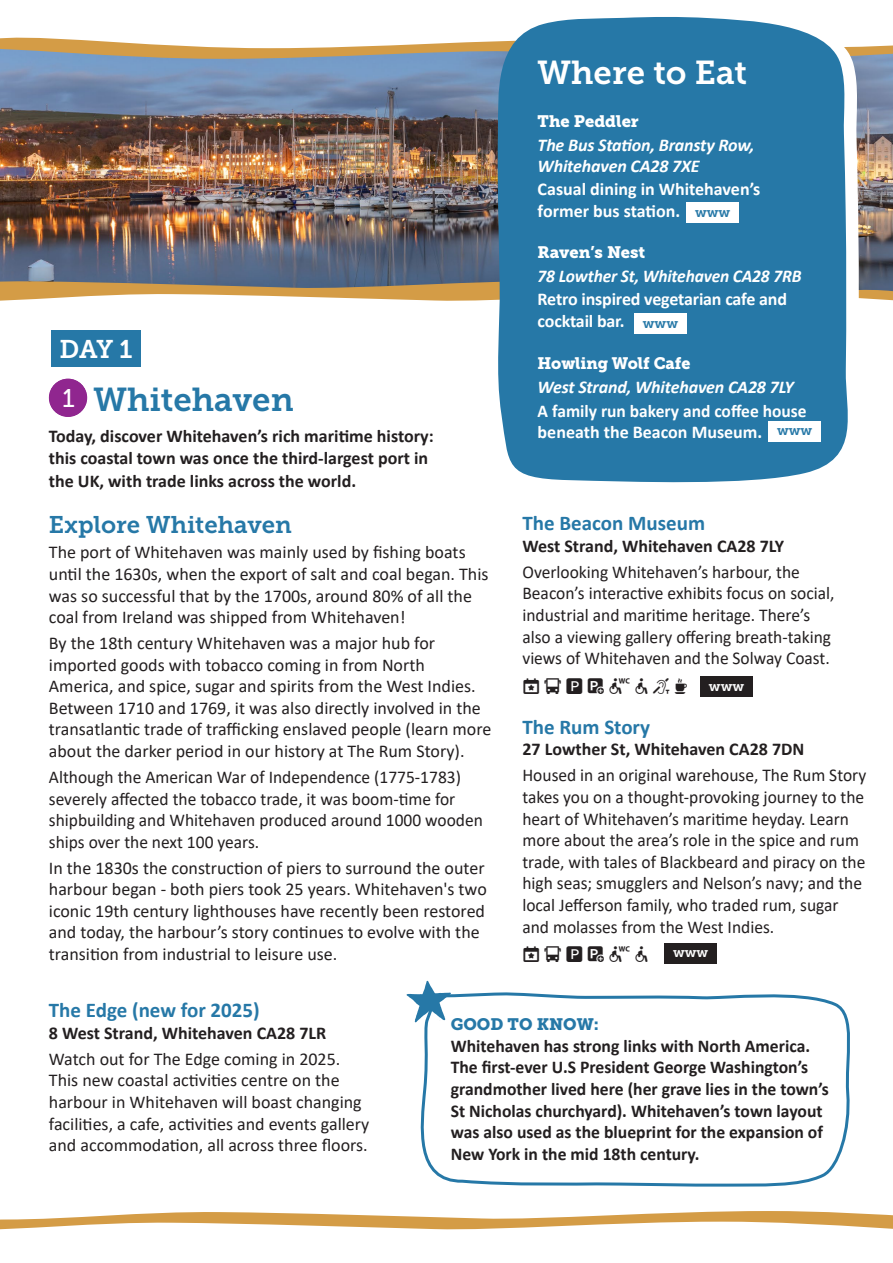
<style>
.page{position:relative;width:893px;height:1263px;background:#fff}
.page>*{position:absolute;margin:0;border:0;box-sizing:border-box;transform-origin:0 0}
.Days_-_Title{font:33px "Museo Slab 700";color:#2678a7}
.Pullout_-_Title{font:33px "Museo Slab 700";color:#fff}
.Days_-_Day_1__2__3_etc{font:25.5px "Museo Slab 700";color:#fff}
.t1{font:25.5px "Museo Slab 500";color:#fff}
.Subheading{font:24px "Museo Slab 700";color:#2678a7}
.Days_-_Symbols{font:22.5px "Tourism Font 2024";letter-spacing:.15em;color:#231f20}
.Days_-_Venue_Name{font:700 21px "Calibri";color:#2678a7}
.Days_-_Body_Text{font:18px/21.6px "Calibri";color:#231f20}
.Top_Tip_-_Body_Text{font:700 18px/21.6px "Calibri";color:#231f20}
.Days_-_Intro{font:700 18px/22.5px "Calibri";color:#231f20}
.Pullout_-_Venue_Address{font:italic 700 18px/21px "Calibri";letter-spacing:-.01em;color:#fff}
.Pullout_-_Venue_Body_Text{font:700 18px/21px "Calibri";color:#fff}
.Pullout_-_Body_Text{font:700 18px/21.9px "Calibri";color:#fff}
.Pullout_-_Venue_Address-2{font:700 18px/21.9px "Calibri";letter-spacing:-.01em;color:#fff}
.Days_-_Venue_Address{font:700 18px "Calibri";color:#231f20}
.Pullout_-_Venue_Name_2__no_symbols{font:16.5px "Museo Slab 900";letter-spacing:-.005em;color:#fff}
.Top_Tip_-_Body_Text-2{font:16.5px "Museo Slab 900";color:#2678a7}
.Days_-_Day_1__2__3_etc-2{font:13.5px "Museo Slab 700";color:#2678a7}
.Days_-_Day_1__2__3_etc-3{font:13.5px "Museo Slab 700";color:#fff}
</style>
<div class="page">
<img style="left:864px;top:59px;width:29px;height:221px">
<img style="left:0;top:59px;width:494px;height:221px">
<svg style="left:0;top:1211px;width:893px;height:11px;fill:#d49c46"></svg>
<svg style="left:0;top:1222px;width:893px;height:8px"></svg>
<svg style="left:0;top:280px;width:893px;height:13px;background:#a1865c"></svg>
<svg style="left:0;top:293px;width:893px;height:8px"></svg>
<svg style="left:0;top:48px;width:893px;height:11px;background:#b19b74"></svg>
<svg style="left:0;top:37px;width:893px;height:11px"></svg>
<div style="left:51px;top:330px;width:90px;height:37px;background:#2678a7"></div>
<div style="left:49px;top:379px;width:38px;height:38px;background:#90268f;border-radius:50%"></div>
<svg style="left:494px;top:17px;width:368px;height:466px;background:#3781ac"></svg>
<div style="left:686px;top:202px;width:53px;height:21px;background:#fff"></div>
<div style="left:634px;top:313px;width:52px;height:21px;background:#fff"></div>
<div style="left:769px;top:421px;width:52px;height:21px;background:#fff"></div>
<svg style="left:415px;top:992px;width:435px;height:195px"></svg>
<svg style="left:463px;top:999px;width:5px;height:3px"></svg>
<svg style="left:406px;top:981px;width:45px;height:41px"></svg>
<div style="left:700px;top:676px;width:53px;height:21px;background:#231f20"></div>
<div style="left:665px;top:943px;width:52px;height:20px;background:#231f20"></div>
<p class="Days_-_Day_1__2__3_etc" style="left:60px;top:335px;width:74px">DAY 1</p>
<p class="t1" style="left:62px;top:384px;width:14px">1</p>
<p class="Days_-_Title" style="left:94px;top:381px;width:202px">Whitehaven</p>
<p class="Days_-_Intro" style="left:49px;top:424px;width:386px">Today, discover Whitehaven’s rich maritime history: this coastal town was once the third-largest port in the UK, with trade links across the world.</p>
<p class="Subheading" style="left:49px;top:511px;width:244px">Explore Whitehaven</p>
<p class="Days_-_Body_Text" style="left:49px;top:541px;width:441px">The port of Whitehaven was mainly used by fishing boats until the 1630s, when the export of salt and coal began. This was so successful that by the 1700s, around 80% of all the coal from Ireland was shipped from Whitehaven!</p>
<p class="Days_-_Body_Text" style="left:49px;top:632px;width:444px">By the 18th century Whitehaven was a major hub for imported goods with tobacco coming in from North America, and spice, sugar and spirits from the West Indies.<br>Between 1710 and 1769, it was also directly involved in the transatlantic trade of trafficking enslaved people (learn more about the darker period in our history at The Rum Story).</p>
<p class="Days_-_Body_Text" style="left:49px;top:766px;width:436px">Although the American War of Independence (1775-1783) severely affected the tobacco trade, it was boom-time for shipbuilding and Whitehaven produced around 1000 wooden ships over the next 100 years.</p>
<p class="Days_-_Body_Text" style="left:49px;top:856px;width:439px">In the 1830s the construction of piers to surround the outer harbour began - both piers took 25 years. Whitehaven's two iconic 19th century lighthouses have recently been restored and today, the harbour’s story continues to evolve with the transition from industrial to leisure use.</p>
<p class="Pullout_-_Title" style="left:538px;top:53px;width:211px">Where to Eat</p>
<p class="Pullout_-_Venue_Name_2__no_symbols" style="left:538px;top:112px;width:103px">The Peddler</p>
<p class="Pullout_-_Venue_Address" style="left:538px;top:134px;width:218px">The Bus Station, Bransty Row,<br>Whitehaven CA28 7XE</p>
<p class="Pullout_-_Body_Text" style="left:538px;top:178px;width:224px">Casual dining in Whitehaven’s former bus station.</p>
<p class="Days_-_Day_1__2__3_etc-2" style="left:695px;top:204px;width:37px">www</p>
<p class="Pullout_-_Venue_Name_2__no_symbols" style="left:538px;top:242px;width:109px">Raven’s Nest</p>
<p class="Pullout_-_Venue_Address" style="left:538px;top:265px;width:265px">78 Lowther St, Whitehaven CA28 7RB</p>
<p class="Pullout_-_Venue_Address-2" style="left:538px;top:288px;width:251px">Retro inspired vegetarian cafe and cocktail bar.</p>
<p class="Days_-_Day_1__2__3_etc-2" style="left:643px;top:315px;width:37px">www</p>
<p class="Pullout_-_Venue_Name_2__no_symbols" style="left:538px;top:354px;width:154px">Howling Wolf Cafe</p>
<p class="Pullout_-_Venue_Address" style="left:538px;top:376px;width:258px">West Strand, Whitehaven CA28 7LY</p>
<p class="Pullout_-_Venue_Body_Text" style="left:538px;top:400px;width:271px">A family run bakery and coffee house beneath the Beacon Museum.</p>
<p class="Days_-_Day_1__2__3_etc-2" style="left:777px;top:423px;width:37px">www</p>
<p class="Days_-_Venue_Name" style="left:522px;top:508px;width:184px">The Beacon Museum</p>
<p class="Top_Tip_-_Body_Text" style="left:522px;top:535px;width:263px">West Strand, Whitehaven CA28 7LY</p>
<p class="Days_-_Body_Text" style="left:522px;top:560px;width:314px">Overlooking Whitehaven’s harbour, the Beacon’s interactive exhibits focus on social, industrial and maritime heritage. There’s also a viewing gallery offering breath-taking views of Whitehaven and the Solway Coast.</p>
<p class="Days_-_Symbols" style="left:522px;top:673px;width:167px">y2pq86hr</p>
<p class="Days_-_Day_1__2__3_etc-3" style="left:709px;top:679px;width:37px">www</p>
<p class="Days_-_Venue_Name" style="left:522px;top:712px;width:129px">The Rum Story</p>
<p class="Top_Tip_-_Body_Text" style="left:522px;top:738px;width:283px">27 Lowther St, Whitehaven CA28 7DN</p>
<p class="Days_-_Body_Text" style="left:522px;top:764px;width:345px">Housed in an original warehouse, The Rum Story takes you on a thought-provoking journey to the heart of Whitehaven’s maritime heyday. Learn more about the area’s role in the spice and rum trade, with tales of Blackbeard and piracy on the high seas; smugglers and Nelson’s navy; and the local Jefferson family, who traded rum, sugar and molasses from the West Indies.</p>
<p class="Days_-_Symbols" style="left:522px;top:941px;width:128px">y2pq86</p>
<p class="Days_-_Day_1__2__3_etc-3" style="left:673px;top:945px;width:37px">www</p>
<p class="Days_-_Venue_Name" style="left:49px;top:995px;width:212px">The Edge (new for 2025)</p>
<p class="Days_-_Venue_Address" style="left:49px;top:1020px;width:279px">8 West Strand, Whitehaven CA28 7LR</p>
<p class="Days_-_Body_Text" style="left:49px;top:1047px;width:322px">Watch out for The Edge coming in 2025.<br>This new coastal activities centre on the harbour in Whitehaven will boast changing facilities, a cafe, activities and events gallery and accommodation, all across three floors.</p>
<p class="Top_Tip_-_Body_Text-2" style="left:451px;top:1015px;width:149px">GOOD TO KNOW:</p>
<p class="Top_Tip_-_Body_Text" style="left:451px;top:1035px;width:380px">Whitehaven has strong links with North America.<br>The first-ever U.S President George Washington’s grandmother lived here (her grave lies in the town’s St Nicholas churchyard). Whitehaven’s town layout was also used as the blueprint for the expansion of New York in the mid 18th century.</p>
</div>
